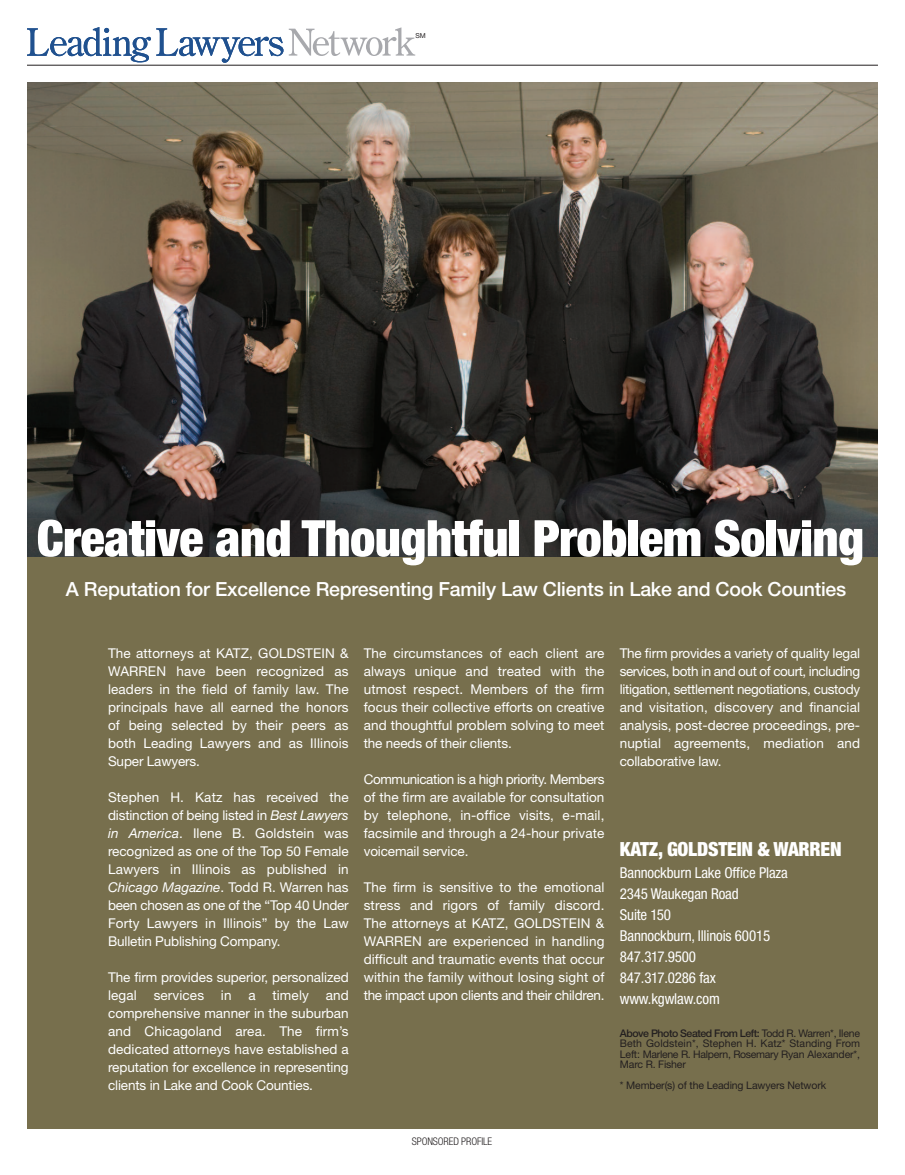
<style>
.page{position:relative;width:905px;height:1175px;background:#fff}
.page>*{position:absolute;margin:0;border:0;box-sizing:border-box;transform-origin:0 0}
.t1{font:900 condensed 50.25px "Helvetica Neue";letter-spacing:-.01em;color:#fff}
.t2{font:500 19.5px "Helvetica Neue";letter-spacing:-.01em;color:#fff}
.t3{font:900 condensed 19.5px "Helvetica Neue";letter-spacing:-.01em;color:#fff}
.t4{font:condensed 15px/21px "Helvetica Neue";letter-spacing:-.01em;color:#fff}
.t5{font:13.5px/18px "Helvetica Neue";letter-spacing:-.005em;color:#fff;text-align:justify}
.t6{font:10.5px/10.5px "Helvetica Neue";letter-spacing:-.01em;color:#231f20;text-align:justify}
.t7{font:300 condensed 10.5px "Helvetica Neue";letter-spacing:-.01em;color:#231f20}
.t8{font:6.9px "Helvetica Neue";color:#231f20}
.s1{font-style:italic}
.s2{font-weight:500}
</style>
<div class="page">
<div style="left:27px;top:496px;width:851px;height:632px;background:#776f4d"></div>
<img style="left:27px;top:82px;width:851px;height:474px">
<hr style="left:27px;top:65px;width:851px;height:1px;background:#231f20">
<svg style="left:27px;top:27px;width:256px;height:36px"></svg>
<svg style="left:289px;top:27px;width:126px;height:29px"></svg>
<p class="t8" style="left:415px;top:33px;width:12px">SM</p>
<h1 class="t1" style="left:37px;top:520px;width:829px">Creative and Thoughtful Problem Solving</h1>
<h2 class="t2" style="left:66px;top:582px;width:782px">A Reputation for Excellence Representing Family Law Clients in Lake and Cook Counties</h2>
<p class="t5" style="left:108px;top:645px;width:242px">The attorneys at KATZ, GOLDSTEIN &amp; WARREN have been recognized as leaders in the field of family law. The principals have all earned the honors of being selected by their peers as both Leading Lawyers and as Illinois Super Lawyers.</p>
<p class="t5" style="left:108px;top:789px;width:242px">Stephen H. Katz has received the distinction of being listed in <span class="s1">Best Lawyers in America</span>. Ilene B. Goldstein was recognized as one of the Top 50 Female Lawyers in Illinois as published in <span class="s1">Chicago Magazine</span>. Todd R. Warren has been chosen as one of the “Top 40 Under Forty Lawyers in Illinois” by the Law Bulletin Publishing Company.</p>
<p class="t5" style="left:108px;top:969px;width:242px">The firm provides superior, personalized legal services in a timely and comprehensive manner in the suburban and Chicagoland area. The firm’s dedicated attorneys have established a reputation for excellence in representing clients in Lake and Cook Counties.</p>
<p class="t5" style="left:364px;top:645px;width:242px">The circumstances of each client are always unique and treated with the utmost respect. Members of the firm focus their collective efforts on creative and thoughtful problem solving to meet the needs of their clients.</p>
<p class="t5" style="left:364px;top:771px;width:242px">Communication is a high priority. Members of the firm are available for consultation by telephone, in-office visits, e-mail, facsimile and through a 24-hour private voicemail service.</p>
<p class="t5" style="left:364px;top:879px;width:242px">The firm is sensitive to the emotional stress and rigors of family discord.<br>The attorneys at KATZ, GOLDSTEIN &amp; WARREN are experienced in handling difficult and traumatic events that occur within the family without losing sight of the impact upon clients and their children.</p>
<p class="t5" style="left:619px;top:645px;width:242px">The firm provides a variety of quality legal services, both in and out of court, including litigation, settlement negotiations, custody and visitation, discovery and financial analysis, post-decree proceedings, pre&shy;nuptial agreements, mediation and collaborative law.</p>
<h2 class="t3" style="left:620px;top:842px;width:223px">KATZ, GOLDSTEIN &amp; WARREN</h2>
<p class="t4" style="left:620px;top:863px;width:169px">Bannockburn Lake Office Plaza<br>2345 Waukegan Road<br>Suite 150<br>Bannockburn, Illinois 60015<br>847.317.9500<br>847.317.0286 fax www.kgwlaw.com</p>
<p class="t6" style="left:620px;top:1028px;width:242px"><span class="s2">Above Photo Seated From Left:</span> Todd R. Warren*, Ilene Beth Goldstein*, Stephen H. Katz* Standing From Left: Marlene R. Halpern, Rosemary Ryan Alexander*, Marc R. Fisher</p>
<p class="t6" style="left:620px;top:1081px;width:208px">* Member(s) of the Leading Lawyers Network</p>
<p class="t7" style="left:412px;top:1137px;width:82px">SPONSORED PROFILE</p>
</div>
